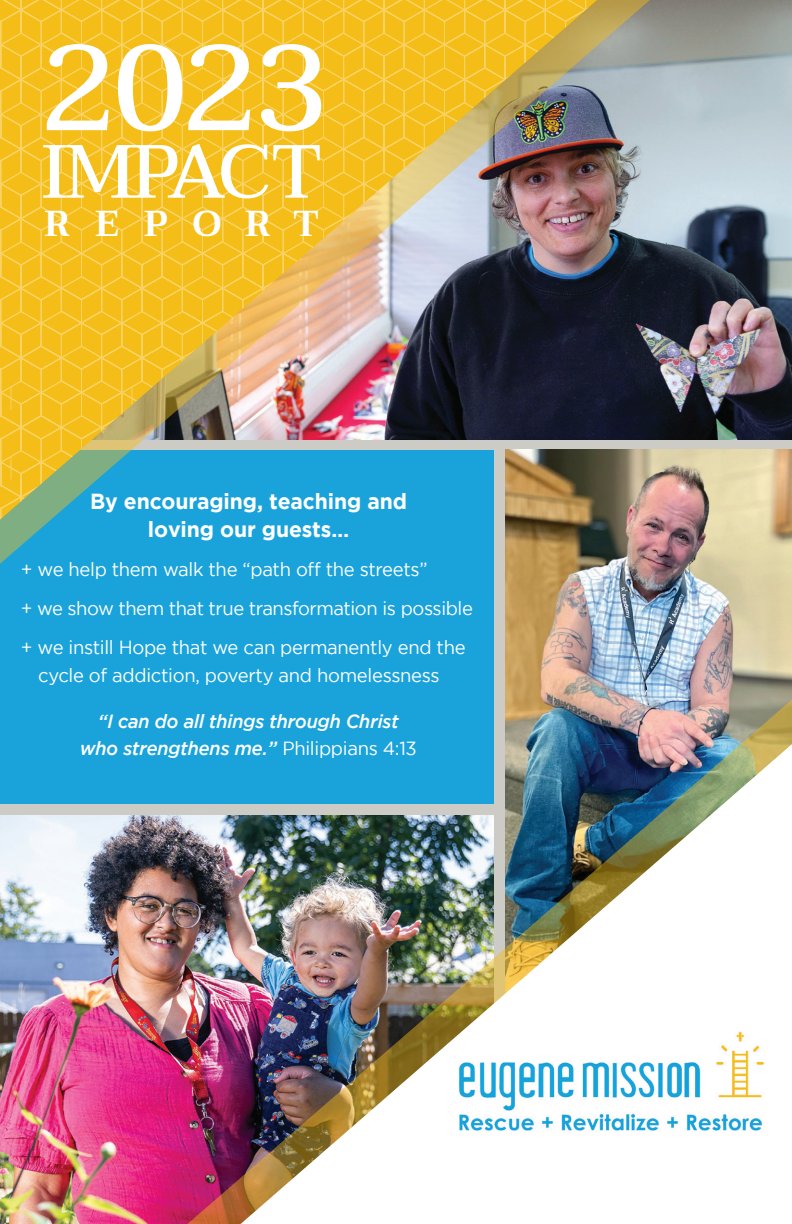
<style>
.page{position:relative;width:792px;height:1224px;background:#fff}
.page>*{position:absolute;margin:0;border:0;box-sizing:border-box;transform-origin:0 0}
.t1{font:500 121.4px "Taviraj";color:#fff}
.t2{font:500 75.2px "Taviraj";letter-spacing:-.05em;color:#fff}
.t3{font:600 36px "Taviraj";letter-spacing:.67em;color:#fff}
.t4{font:700 21.8px/27.8px "Gotham";letter-spacing:-.005em;color:#fff;text-align:center}
.t5{font:19px/39.2px "Gotham";letter-spacing:-.015em;color:#fff}
.t6{font:italic 500 19px/27.8px "Gotham";letter-spacing:-.015em;color:#fff;text-align:center}
.s1{font-weight:400;font-style:normal}
</style>
<div class="page">
<div style="left:0;top:450px;width:494px;height:354px;background:#1aa3db"></div>
<img style="left:506px;top:450px;width:286px;height:232px">
<img style="left:672px;top:0;width:120px;height:439px">
<img style="left:0;top:0;width:672px;height:570px">
<img style="left:0;top:815px;width:126px;height:409px">
<img style="left:0;top:394px;width:597px;height:62px">
<img style="left:0;top:324px;width:597px;height:70px">
<img style="left:0;top:220px;width:597px;height:104px">
<svg style="left:0;top:220px;width:305px;height:35px;background:#f5c022"></svg>
<svg style="left:0;top:185px;width:597px;height:35px;background:#e1b854"></svg>
<svg style="left:0;top:116px;width:597px;height:69px;background:#d9ae39"></svg>
<svg style="left:0;top:46px;width:597px;height:70px;background:#e7b92e"></svg>
<img style="left:126px;top:682px;width:666px;height:542px">
<img style="left:241px;top:744px;width:551px;height:480px">
<img style="left:441px;top:1018px;width:341px;height:126px">
<svg style="left:0;top:456px;width:597px;height:64px"></svg>
<svg style="left:0;top:0;width:597px;height:46px;background:#f3bf25"></svg>
<p class="t1" style="left:42px;top:-8px;width:288px">2023</p>
<p class="t2" style="left:41px;top:112px;width:282px">IMPACT</p>
<p class="t3" style="left:45px;top:203px;width:276px">REPORT</p>
<p class="t4" style="left:90px;top:487px;width:318px">By encouraging, teaching and loving our guests…</p>
<p class="t5" style="left:21px;top:549px;width:454px">+ we help them walk the “path off the streets”<br>+ we show them that true transformation is possible + we instill Hope that we can permanently end the</p>
<p class="t5" style="left:38px;top:655px;width:403px">cycle of addiction, poverty and homelessness</p>
<p class="t6" style="left:80px;top:707px;width:338px">“I can do all things through Christ who strengthens me.” <span class="s1">Philippians 4:13</span></p>
</div>
